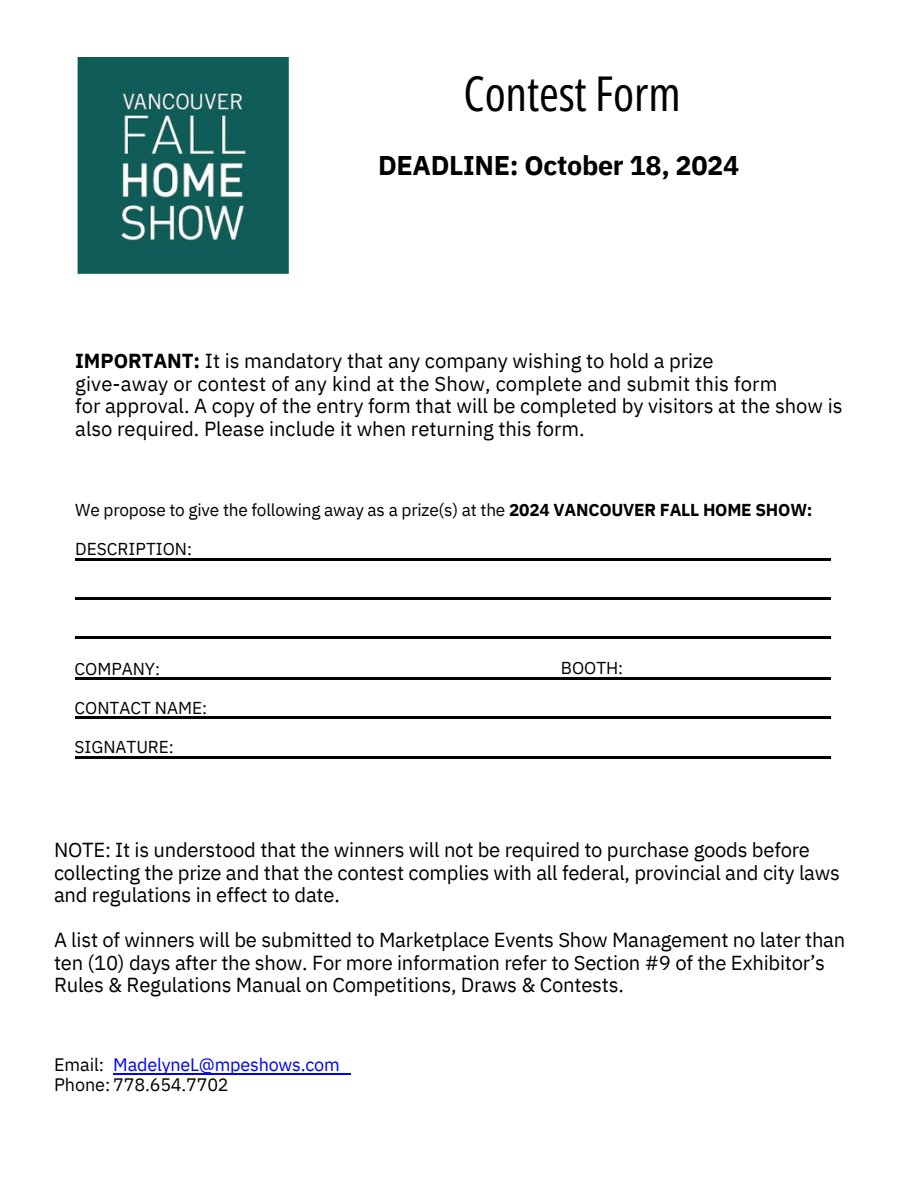
<style>
.page{position:relative;width:918px;height:1188px;background:#fff}
.page>*{position:absolute;margin:0;border:0;box-sizing:border-box;transform-origin:0 0}
.t1{font:48px "Open Sans Condensed";letter-spacing:-.005em;color:#000}
.t2{font:700 27px "IBM Plex Sans";letter-spacing:-.01em;color:#000}
.t3{font:20.25px/22.5px "IBM Plex Sans";letter-spacing:-.01em;color:#000}
.t4{font:18px/20.2px "IBM Plex Sans";letter-spacing:-.005em;color:#000}
.t5{font:18px "IBM Plex Sans";letter-spacing:-.01em;color:#00f}
.t6{font:17.25px "IBM Plex Sans";letter-spacing:-.005em;color:#000}
.s1{font-weight:700}
</style>
<div class="page">
<svg style="left:75px;top:638px;width:756px;height:1px"></svg>
<hr style="left:75px;top:677px;width:756px;height:3px;background:#000">
<hr style="left:75px;top:717px;width:756px;height:2px;background:#000">
<hr style="left:75px;top:756px;width:756px;height:3px;background:#000">
<svg style="left:185px;top:558px;width:646px;height:1px"></svg>
<img style="left:77px;top:57px;width:212px;height:216px">
<hr style="left:114px;top:1074px;width:237px;height:1px;background:#00f">
<hr style="left:75px;top:559px;width:756px;height:2px;background:#000">
<hr style="left:75px;top:598px;width:756px;height:2px;background:#000">
<hr style="left:75px;top:636px;width:756px;height:2px;background:#000">
<h2 class="t1" style="left:464px;top:60px;width:218px">Contest Form</h2>
<h1 class="t2" style="left:378px;top:147px;width:363px">DEADLINE: October 18, 2024</h1>
<h3 class="t3" style="left:75px;top:349px;width:769px"><span class="s1">IMPORTANT:</span> It is mandatory that any company wishing to hold a prize<br>give-away or contest of any kind at the Show, complete and submit this form<br>for approval. A copy of the entry form that will be completed by visitors at the show is also required. Please include it when returning this form.</h3>
<p class="t6" style="left:75px;top:498px;width:739px">We propose to give the following away as a prize(s) at the <span class="s1">2024 VANCOUVER FALL HOME SHOW:</span></p>
<h4 class="t6" style="left:75px;top:537px;width:118px">DESCRIPTION:</h4>
<p class="t6" style="left:75px;top:657px;width:87px">COMPANY:</p>
<p class="t6" style="left:75px;top:696px;width:134px">CONTACT NAME:</p>
<p class="t6" style="left:75px;top:736px;width:101px">SIGNATURE:</p>
<p class="t6" style="left:561px;top:657px;width:64px">BOOTH:</p>
<h4 class="t3" style="left:54px;top:839px;width:787px">NOTE: It is understood that the winners will not be required to purchase goods before collecting the prize and that the contest complies with all federal, provincial and city laws and regulations in effect to date.</h4>
<p class="t3" style="left:54px;top:929px;width:793px">A list of winners will be submitted to Marketplace Events Show Management no later than ten (10) days after the show. For more information refer to Section #9 of the Exhibitor’s<br>Rules &amp; Regulations Manual on Competitions, Draws &amp; Contests.</p>
<p class="t4" style="left:54px;top:1054px;width:176px">Email:<br>Phone: 778.654.7702</p>
<p class="t5" style="left:113px;top:1052px;width:228px">MadelyneL@mpeshows.com</p>
</div>
